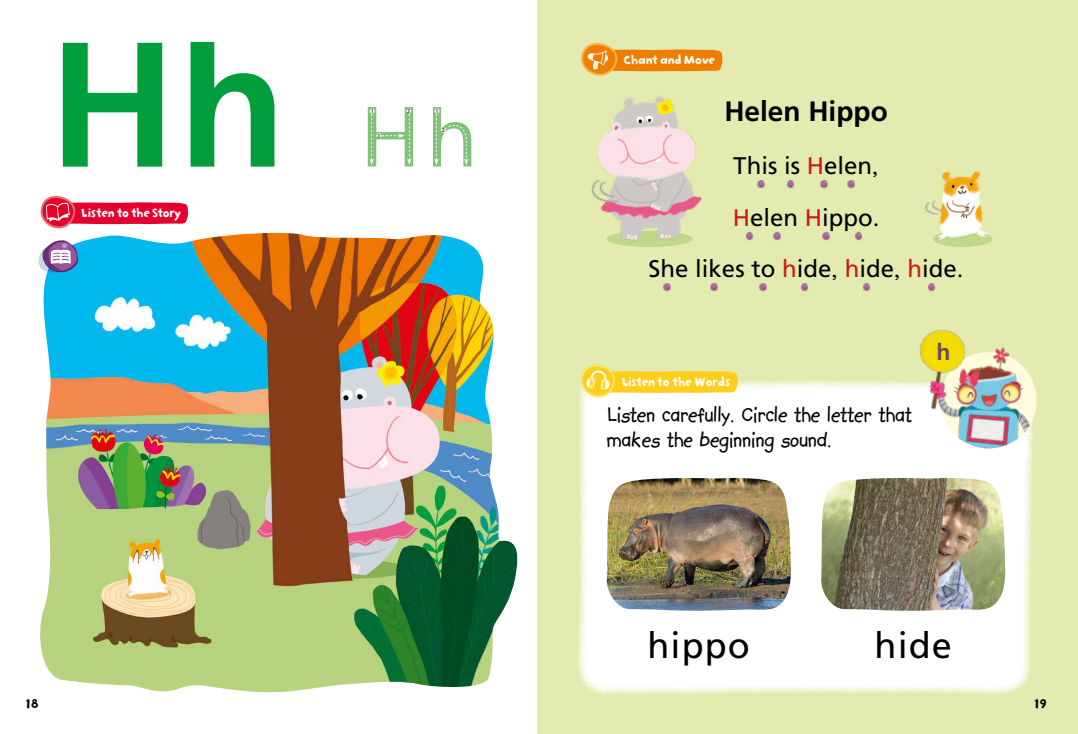
<style>
.page{position:relative;width:1078px;height:734px;background:#fff}
.page>*{position:absolute;margin:0;border:0;box-sizing:border-box;transform-origin:0 0}
.t1{font:36px "Frutiger L Tfor OUP Roman";letter-spacing:.03em;color:#000}
.t2{font:28px "Frutiger L Tfor OUP Bold";color:#000}
.t3{font:24px/51.5px "Frutiger L Tfor OUP Roman";color:#000;text-align:center}
.t4{font:700 23px/25px "G Ckid";letter-spacing:.02em;color:#000}
.t5{font:23px "Frutiger L Tfor OUP Bold";color:#6d494e}
.t6{font:15px "Slappy Inline";color:#000}
.t7{font:14px "Slappy Inline";letter-spacing:-.05em;color:#fff}
.t8{font:14px "Slappy Inline";letter-spacing:-.03em;color:#fff}
.t9{font:5.5px "GC Frutiger Roman";color:#000}
.s1{color:#cd1619}
</style>
<div class="page">
<div style="left:536px;top:0;width:541px;height:733px;background:#e4ebb1"></div>
<svg style="left:578px;top:380px;width:454px;height:313px;background:#fdfdfa"></svg>
<img style="left:915px;top:329px;width:122px;height:123px">
<svg style="left:606px;top:231px;width:86px;height:16px"></svg>
<div style="left:933px;top:231px;width:59px;height:16px;background:#c0d889;border-radius:50%"></div>
<img style="left:591px;top:96px;width:111px;height:150px">
<img style="left:925px;top:171px;width:68px;height:74px">
<img style="left:40px;top:233px;width:478px;height:459px">
<img style="left:605px;top:477px;width:186px;height:134px">
<img style="left:820px;top:477px;width:186px;height:134px">
<svg style="left:757px;top:180px;width:7px;height:8px"></svg>
<svg style="left:746px;top:232px;width:7px;height:8px"></svg>
<svg style="left:663px;top:283px;width:7px;height:8px"></svg>
<svg style="left:710px;top:283px;width:7px;height:8px"></svg>
<svg style="left:759px;top:283px;width:7px;height:8px"></svg>
<svg style="left:801px;top:283px;width:7px;height:8px"></svg>
<svg style="left:863px;top:283px;width:7px;height:8px"></svg>
<svg style="left:928px;top:283px;width:6px;height:8px"></svg>
<svg style="left:773px;top:232px;width:7px;height:8px"></svg>
<svg style="left:822px;top:232px;width:7px;height:8px"></svg>
<svg style="left:855px;top:232px;width:6px;height:8px"></svg>
<svg style="left:787px;top:180px;width:7px;height:8px"></svg>
<svg style="left:820px;top:180px;width:7px;height:8px"></svg>
<svg style="left:847px;top:180px;width:7px;height:8px"></svg>
<svg style="left:39px;top:240px;width:39px;height:32px"></svg>
<svg style="left:42px;top:197px;width:32px;height:30px"></svg>
<div style="left:41px;top:196px;width:34px;height:32px;border:2px solid #ed6b6f;border-radius:15px"></div>
<svg style="left:46px;top:202px;width:143px;height:22px;background:#e6173e"></svg>
<svg style="left:581px;top:43px;width:142px;height:33px"></svg>
<svg style="left:581px;top:365px;width:33px;height:31px"></svg>
<div style="left:580px;top:364px;width:35px;height:33px;border:2px solid #ffe163;border-radius:14px"></div>
<svg style="left:586px;top:369px;width:152px;height:24px;background:#fcd236"></svg>
<svg style="left:368px;top:107px;width:45px;height:59px"></svg>
<svg style="left:433px;top:107px;width:38px;height:59px"></svg>
<svg style="left:63px;top:42px;width:211px;height:124px"></svg>
<p class="t7" style="left:81px;top:204px;width:102px">Listen to the Story</p>
<p class="t9" style="left:370px;top:108px;width:5px">1</p>
<p class="t9" style="left:407px;top:108px;width:5px">2</p>
<p class="t9" style="left:377px;top:132px;width:5px">3</p>
<p class="t9" style="left:435px;top:108px;width:5px">1</p>
<p class="t9" style="left:441px;top:127px;width:5px">2</p>
<p class="t7" style="left:623px;top:51px;width:93px">Chant and Move</p>
<p class="t2" style="left:724px;top:95px;width:165px">Helen Hippo</p>
<p class="t3" style="left:648px;top:140px;width:316px">This is <span class="s1">H</span>elen,<br><span class="s1">H</span>elen <span class="s1">H</span>ippo.<br>She likes to <span class="s1">h</span>ide, <span class="s1">h</span>ide, <span class="s1">h</span>ide.</p>
<p class="t8" style="left:621px;top:372px;width:111px">Listen to the Words</p>
<p class="t4" style="left:606px;top:401px;width:306px">Listen carefully. Circle the letter that makes the beginning sound.</p>
<p class="t5" style="left:936px;top:338px;width:16px">h</p>
<h1 class="t1" style="left:647px;top:624px;width:104px">hippo</h1>
<h1 class="t1" style="left:874px;top:624px;width:79px">hide</h1>
<p class="t6" style="left:26px;top:693px;width:14px">18</p>
<p class="t6" style="left:1034px;top:693px;width:14px">19</p>
</div>
